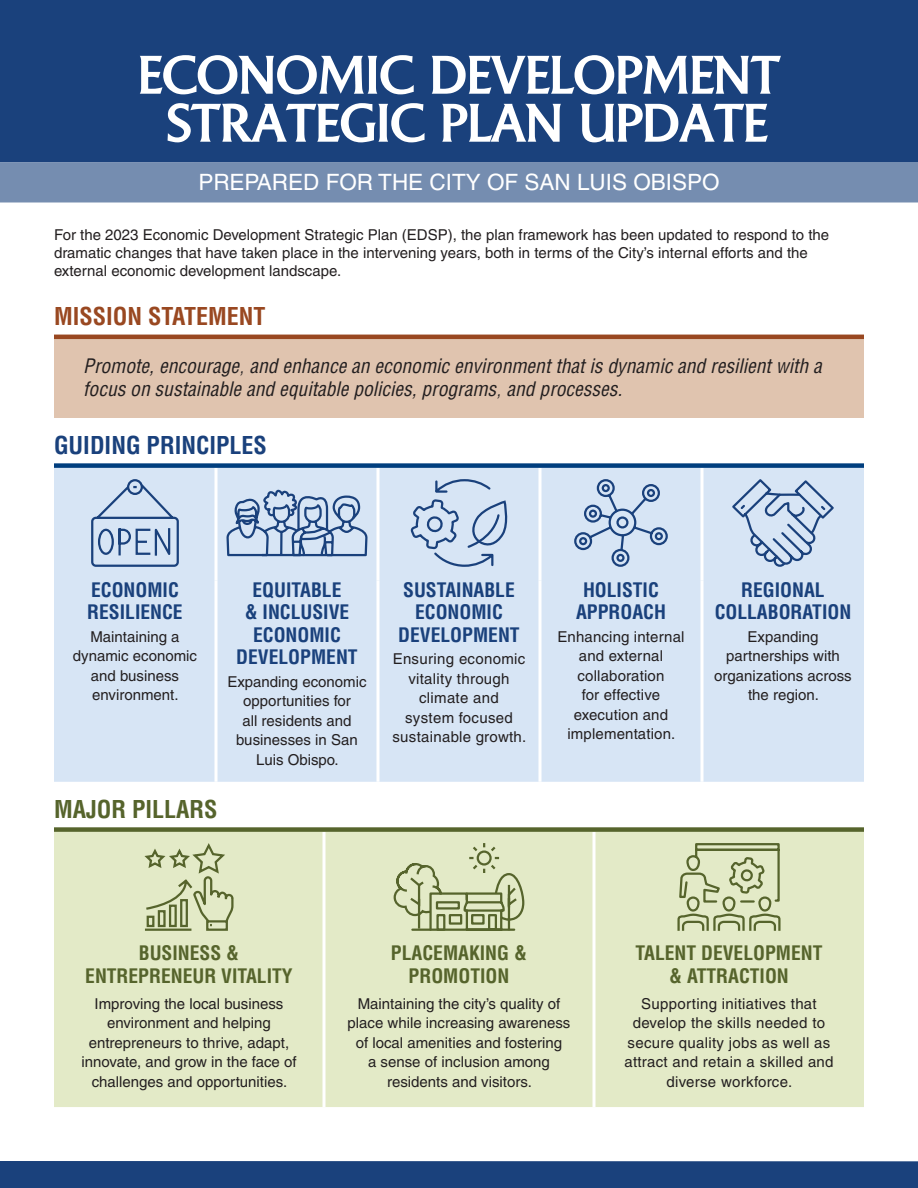
<style>
.page{position:relative;width:918px;height:1188px;background:#fff}
.page>*{position:absolute;margin:0;border:0;box-sizing:border-box;transform-origin:0 0}
.Cover_Title{font:70.5px "Holland Title";letter-spacing:-.03em;color:#fff}
.Heading_3{font:700 condensed 24px "Helvetica LT Pro";color:#1a417c}
.Body_Text{font:700 condensed 24px "Helvetica LT Pro";color:#994821}
.Heading_3-2{font:700 condensed 24px "Helvetica LT Pro";color:#56642c}
.Cover_Subtitle{font:22.5px "Helvetica LT Pro";color:#fff}
.Mission_Statement{font:italic condensed 19.5px/23.4px "Helvetica LT Pro";color:#231f20}
.Guiding_Principle_Na{font:700 condensed 19.5px/22.5px "Helvetica LT Pro";color:#1a417c;text-align:center}
.Guiding_Principle_Na-2{font:700 condensed 19.5px/22.5px "Helvetica LT Pro";color:#56642c;text-align:center}
.Body_Text_Off_Grid{font:15px/19.5px "Helvetica LT Pro";color:#231f20;text-align:center}
.Body_Text-2{font:15px/18px "Helvetica LT Pro";color:#231f20}
.Body_Text_Off_Grid-2{font:15px/19.5px "Helvetica LT Pro";letter-spacing:.02em;color:#231f20;text-align:center}
.s1{font-weight:300;font-stretch:normal}
</style>
<div class="page">
<div style="left:54px;top:337px;width:810px;height:81px;background:#e0c4af"></div>
<hr style="left:54px;top:335px;width:810px;height:4px;background:#994821">
<div style="left:54px;top:468px;width:810px;height:314px;background:#d7e5f5"></div>
<hr style="left:214px;top:468px;width:4px;height:112px;background:#f5f8fc">
<hr style="left:376px;top:468px;width:4px;height:112px;background:#f5f8fc">
<hr style="left:538px;top:468px;width:4px;height:112px;background:#f5f8fc">
<hr style="left:700px;top:468px;width:4px;height:112px;background:#f5f8fc">
<svg style="left:214px;top:580px;width:4px;height:202px"></svg>
<svg style="left:376px;top:580px;width:4px;height:202px"></svg>
<svg style="left:538px;top:580px;width:4px;height:202px"></svg>
<svg style="left:700px;top:580px;width:4px;height:202px"></svg>
<div style="left:54px;top:463px;width:162px;height:5px;background:#003e7e"></div>
<div style="left:216px;top:463px;width:162px;height:5px;background:#003e7e"></div>
<div style="left:378px;top:463px;width:162px;height:5px;background:#003e7e"></div>
<div style="left:540px;top:463px;width:162px;height:5px;background:#003e7e"></div>
<div style="left:702px;top:463px;width:162px;height:5px;background:#003e7e"></div>
<svg style="left:90px;top:478px;width:90px;height:90px;background:#b4c7de"></svg>
<svg style="left:225px;top:490px;width:143px;height:68px;background:#a5bad5"></svg>
<svg style="left:409px;top:478px;width:103px;height:90px;background:#becfe5"></svg>
<svg style="left:573px;top:478px;width:96px;height:90px;background:#b8cae1"></svg>
<svg style="left:730px;top:477px;width:106px;height:90px;background:#bacce2"></svg>
<div style="left:54px;top:832px;width:810px;height:275px;background:#e3eac7"></div>
<svg style="left:322px;top:832px;width:4px;height:275px"></svg>
<svg style="left:592px;top:832px;width:4px;height:275px"></svg>
<div style="left:54px;top:827px;width:270px;height:5px;background:#56642c"></div>
<div style="left:324px;top:827px;width:270px;height:5px;background:#56642c"></div>
<div style="left:594px;top:827px;width:270px;height:5px;background:#56642c"></div>
<svg style="left:142px;top:843px;width:93px;height:89px;background:#c7cfa8"></svg>
<svg style="left:392px;top:841px;width:134px;height:92px;background:#c8d1aa"></svg>
<svg style="left:676px;top:842px;width:106px;height:91px;background:#c3cca4"></svg>
<div style="left:0;top:162px;width:918px;height:40px;background:#758db0"></div>
<div style="left:0;top:0;width:918px;height:162px;background:#1a417c"></div>
<div style="left:0;top:1161px;width:918px;height:27px;background:#1a417c"></div>
<p class="Cover_Title" style="left:137px;top:18px;width:646px">ECONOMIC DEVELOPMENT</p>
<p class="Cover_Title" style="left:166px;top:66px;width:604px">STRATEGIC PLAN UPDATE</p>
<p class="Cover_Subtitle" style="left:198px;top:170px;width:523px">PREPARED FOR THE CITY OF SAN LUIS OBISPO</p>
<p class="Body_Text-2" style="left:54px;top:226px;width:777px">For the 2023 Economic Development Strategic Plan (EDSP), the plan framework has been updated to respond to the dramatic changes that have taken place in the intervening years, both in terms of the City’s internal efforts and the external economic development landscape.</p>
<p class="Body_Text" style="left:54px;top:301px;width:213px">MISSION STATEMENT</p>
<p class="Mission_Statement" style="left:83px;top:354px;width:740px">Promote, encourage<span class="s1">,</span> and enhance an economic environment that is dynamic and resilient with a focus on sustainable and equitable policies, programs<span class="s1">,</span> and processes.</p>
<p class="Heading_3" style="left:54px;top:429px;width:214px">GUIDING PRINCIPLES</p>
<p class="Guiding_Principle_Na" style="left:87px;top:578px;width:97px;text-align:left">ECONOMIC<br>RESILIENCE</p>
<p class="Body_Text_Off_Grid" style="left:73px;top:627px;width:126px">Maintaining a dynamic economic and business environment.</p>
<p class="Guiding_Principle_Na" style="left:236px;top:578px;width:123px">EQUITABLE<br>&amp; INCLUSIVE<br>ECONOMIC<br>DEVELOPMENT</p>
<p class="Body_Text_Off_Grid" style="left:227px;top:672px;width:141px">Expanding economic opportunities for<br>all residents and businesses in San<br>Luis Obispo.</p>
<p class="Heading_3-2" style="left:54px;top:793px;width:165px">MAJOR PILLARS</p>
<p class="Guiding_Principle_Na" style="left:398px;top:578px;width:123px">SUSTAINABLE<br>ECONOMIC<br>DEVELOPMENT</p>
<p class="Body_Text_Off_Grid-2" style="left:392px;top:649px;width:135px">Ensuring economic vitality through climate and<br>system focused sustainable growth.</p>
<p class="Guiding_Principle_Na" style="left:576px;top:578px;width:91px">HOLISTIC<br>APPROACH</p>
<p class="Body_Text_Off_Grid" style="left:557px;top:627px;width:129px">Enhancing internal and external collaboration<br>for effective execution and implementation.</p>
<p class="Guiding_Principle_Na" style="left:715px;top:578px;width:138px">REGIONAL<br>COLLABORATION</p>
<p class="Body_Text_Off_Grid" style="left:714px;top:627px;width:139px">Expanding partnerships with organizations across the region.</p>
<p class="Guiding_Principle_Na-2" style="left:85px;top:941px;width:209px">BUSINESS &amp;<br>ENTREPRENEUR VITALITY</p>
<p class="Body_Text_Off_Grid" style="left:81px;top:994px;width:217px">Improving the local business environment and helping entrepreneurs to thrive, adapt, innovate, and grow in the face of challenges and opportunities.</p>
<p class="Guiding_Principle_Na-2" style="left:391px;top:941px;width:138px">PLACEMAKING &amp;<br>PROMOTION</p>
<p class="Body_Text_Off_Grid" style="left:348px;top:994px;width:224px">Maintaining the city’s quality of place while increasing awareness of local amenities and fostering<br>a sense of inclusion among residents and visitors.</p>
<p class="Guiding_Principle_Na-2" style="left:636px;top:941px;width:188px">TALENT DEVELOPMENT &amp; ATTRACTION</p>
<p class="Body_Text_Off_Grid-2" style="left:624px;top:994px;width:211px">Supporting initiatives that develop the skills needed to secure quality jobs as well as attract and retain a skilled and diverse workforce.</p>
</div>
